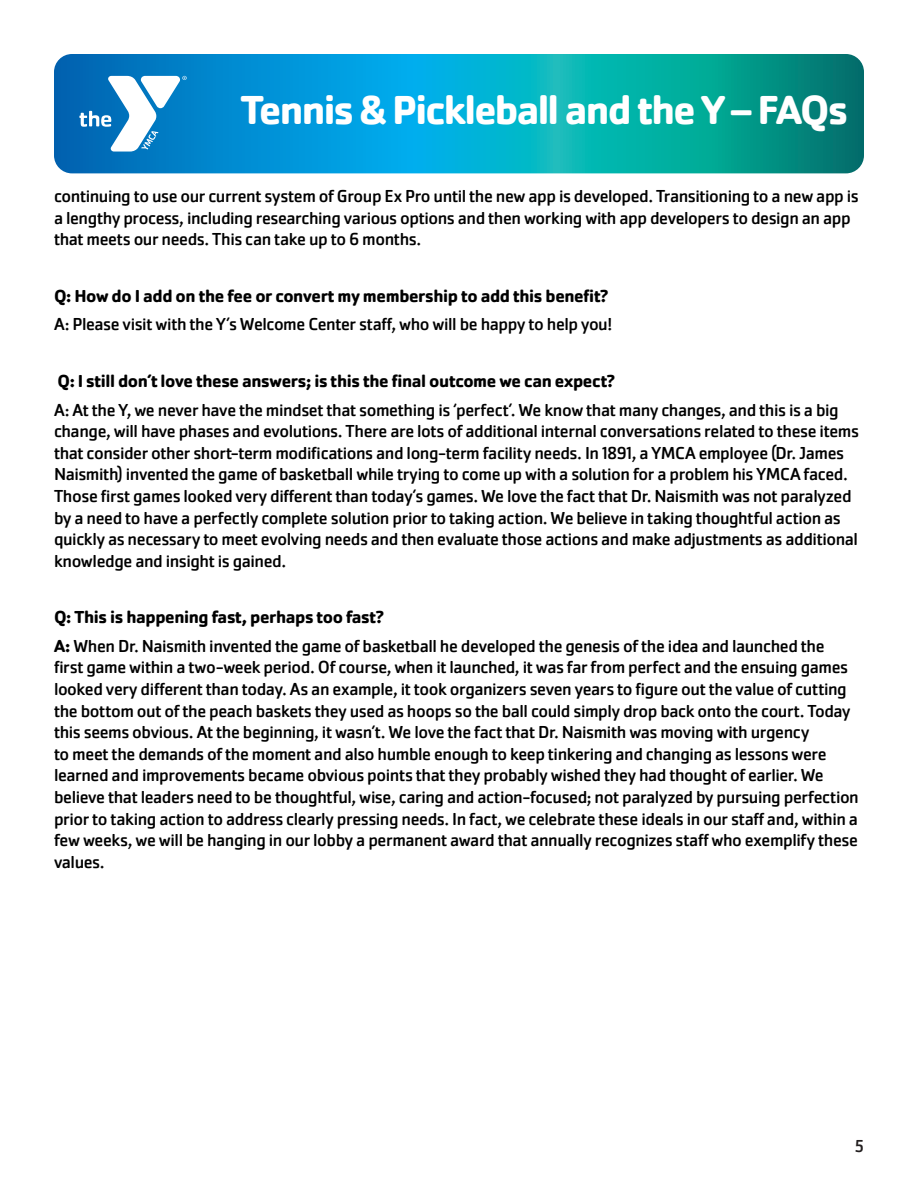
<style>
.page{position:relative;width:918px;height:1188px;background:#fff}
.page>*{position:absolute;margin:0;border:0;box-sizing:border-box;transform-origin:0 0}
.t1{font:700 42px "Cachet Pro";letter-spacing:-.04em;color:#fff}
.t2{font:18px/21.6px "Cachet Pro";letter-spacing:-.025em;color:#000}
.t3{font:700 18px "Cachet Pro";letter-spacing:-.02em;color:#000}
.t4{font:18px "Cachet Pro";color:#231f20}
.s1{font-weight:700}
</style>
<div class="page">
<svg style="left:54px;top:54px;width:810px;height:119px;background:#029dba"></svg>
<svg style="left:79px;top:76px;width:108px;height:76px"></svg>
<p class="t1" style="left:241px;top:84px;width:609px">Tennis &amp; Pickleball and the Y – FAQs</p>
<p class="t2" style="left:54px;top:186px;width:806px">continuing to use our current system of Group Ex Pro until the new app is developed. Transitioning to a new app is a lengthy process, including researching various options and then working with app developers to design an app that meets our needs. This can take up to 6 months.</p>
<p class="t3" style="left:54px;top:285px;width:556px">Q: How do I add on the fee or convert my membership to add this benefit?</p>
<p class="t2" style="left:54px;top:314px;width:560px">A: Please visit with the Y’s Welcome Center staff, who will be happy to help you!</p>
<p class="t3" style="left:57px;top:370px;width:559px">Q: I still don’t love these answers; is this the final outcome we can expect?</p>
<p class="t2" style="left:54px;top:399px;width:807px">A: At the Y, we never have the mindset that something is ‘perfect’. We know that many changes, and this is a big change, will have phases and evolutions. There are lots of additional internal conversations related to these items that consider other short-term modifications and long-term facility needs. In 1891, a YMCA employee (Dr. James Naismith) invented the game of basketball while trying to come up with a solution for a problem his YMCA faced.<br>Those first games looked very different than today’s games. We love the fact that Dr. Naismith was not paralyzed by a need to have a perfectly complete solution prior to taking action. We believe in taking thoughtful action as quickly as necessary to meet evolving needs and then evaluate those actions and make adjustments as additional knowledge and insight is gained.</p>
<p class="t3" style="left:54px;top:606px;width:331px">Q: This is happening fast, perhaps too fast?</p>
<p class="t2" style="left:54px;top:635px;width:806px"><span class="s1">A:</span> When Dr. Naismith invented the game of basketball he developed the genesis of the idea and launched the<br>first game within a two-week period. Of course, when it launched, it was far from perfect and the ensuing games looked very different than today. As an example, it took organizers seven years to figure out the value of cutting the bottom out of the peach baskets they used as hoops so the ball could simply drop back onto the court. Today this seems obvious. At the beginning, it wasn’t. We love the fact that Dr. Naismith was moving with urgency<br>to meet the demands of the moment and also humble enough to keep tinkering and changing as lessons were learned and improvements became obvious points that they probably wished they had thought of earlier. We believe that leaders need to be thoughtful, wise, caring and action-focused; not paralyzed by pursuing perfection prior to taking action to address clearly pressing needs. In fact, we celebrate these ideals in our staff and, within a few weeks, we will be hanging in our lobby a permanent award that annually recognizes staff who exemplify these values.</p>
<p class="t4" style="left:855px;top:1136px;width:11px">5</p>
</div>
